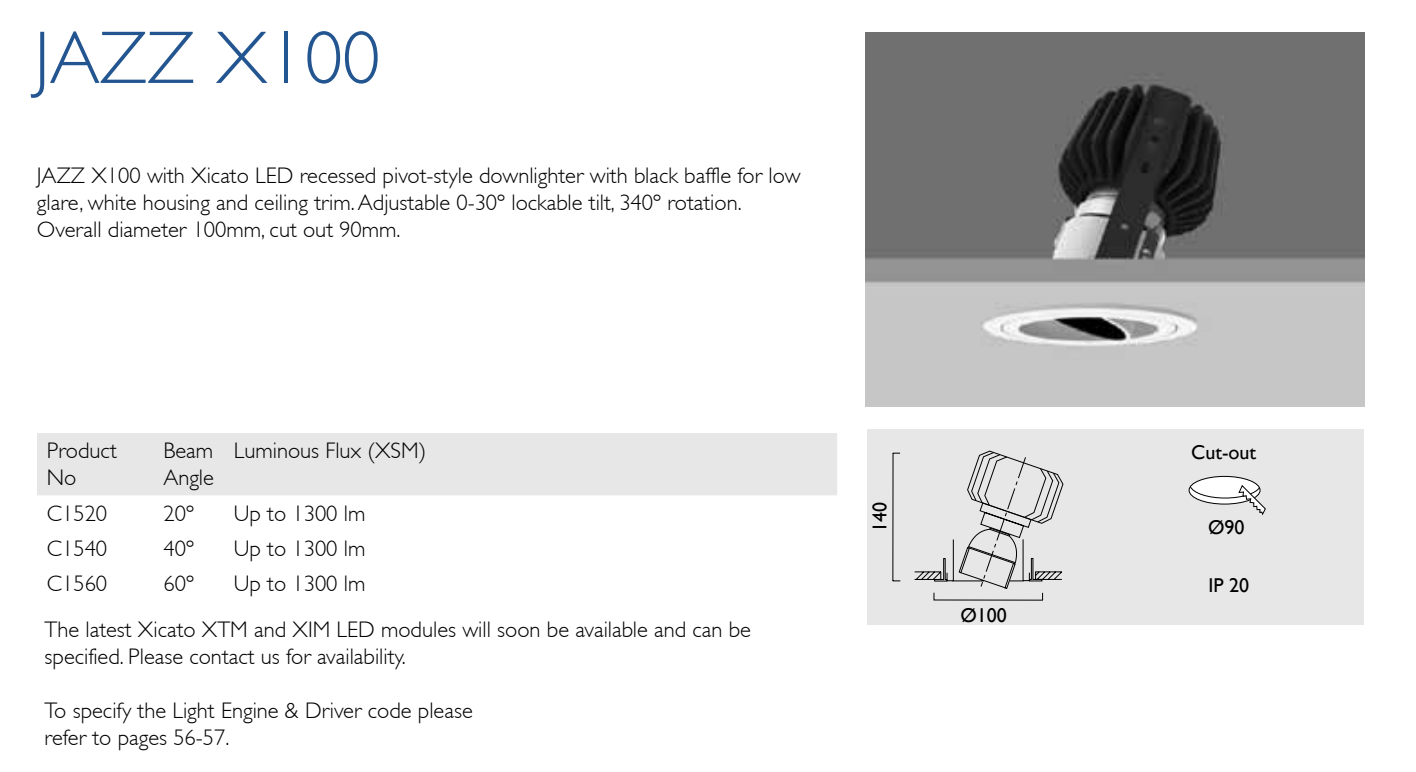
<style>
.page{position:relative;width:1416px;height:772px;background:#fff}
.page>*{position:absolute;margin:0;border:0;box-sizing:border-box;transform-origin:0 0}
.t1{font:300 75px "Gill Sans";color:#235590}
.t2{font:300 22.5px/27px "Gill Sans";color:#000}
.t3{font:20px "Gill Sans";color:#000}
</style>
<div class="page">
<div style="left:867px;top:429px;width:497px;height:195px;background:#e7e7e8"></div>
<hr style="left:892px;top:453px;width:1px;height:128px;background:#000">
<svg style="left:914px;top:451px;width:150px;height:150px"></svg>
<img style="left:865px;top:32px;width:499px;height:374px">
<svg style="left:1189px;top:476px;width:71px;height:28px"></svg>
<div style="left:1188px;top:476px;width:72px;height:29px;border:1px solid #000;border-radius:50%"></div>
<svg style="left:1189px;top:484px;width:76px;height:31px"></svg>
<div style="left:37px;top:433px;width:800px;height:62px;background:#e7e7e8"></div>
<h1 class="t1" style="left:34px;top:16px;width:347px">JAZZ X100</h1>
<p class="t2" style="left:37px;top:162px;width:765px">JAZZ X100 with Xicato LED recessed pivot-style downlighter with black baffle for low glare, white housing and ceiling trim. Adjustable 0-30º lockable tilt, 340º rotation.<br>Overall diameter 100mm, cut out 90mm.</p>
<p class="t2" style="left:47px;top:438px;width:71px">Product<br>No</p>
<p class="t2" style="left:163px;top:438px;width:52px">Beam<br>Angle</p>
<p class="t2" style="left:234px;top:438px;width:194px">Luminous Flux (XSM)</p>
<p class="t2" style="left:47px;top:500px;width:62px">C1520</p>
<p class="t2" style="left:163px;top:500px;width:32px">20º</p>
<p class="t2" style="left:234px;top:500px;width:133px">Up to 1300 lm</p>
<p class="t2" style="left:47px;top:535px;width:62px">C1540</p>
<p class="t2" style="left:163px;top:535px;width:32px">40º</p>
<p class="t2" style="left:234px;top:535px;width:133px">Up to 1300 lm</p>
<p class="t2" style="left:47px;top:571px;width:62px">C1560</p>
<p class="t2" style="left:163px;top:571px;width:32px">60º</p>
<p class="t2" style="left:45px;top:561px;width:708px;line-height:45.2px;text-indent:189px">Up to 1300 lm<br>The latest Xicato XTM and XIM LED modules will soon be available and can be</p>
<p class="t2" style="left:45px;top:643px;width:363px">specified. Please contact us for availability.</p>
<p class="t2" style="left:45px;top:697px;width:430px">To specify the Light Engine &amp; Driver code please refer to pages 56-57.</p>
<p class="t3" style="left:868px;top:532px;width:31px;rotate:-90deg">140</p>
<p class="t3" style="left:960px;top:603px;width:48px">Ø100</p>
<p class="t3" style="left:1191px;top:441px;width:66px">Cut-out</p>
<p class="t3" style="left:1208px;top:515px;width:38px">Ø90</p>
<p class="t3" style="left:1208px;top:574px;width:42px">IP 20</p>
</div>
